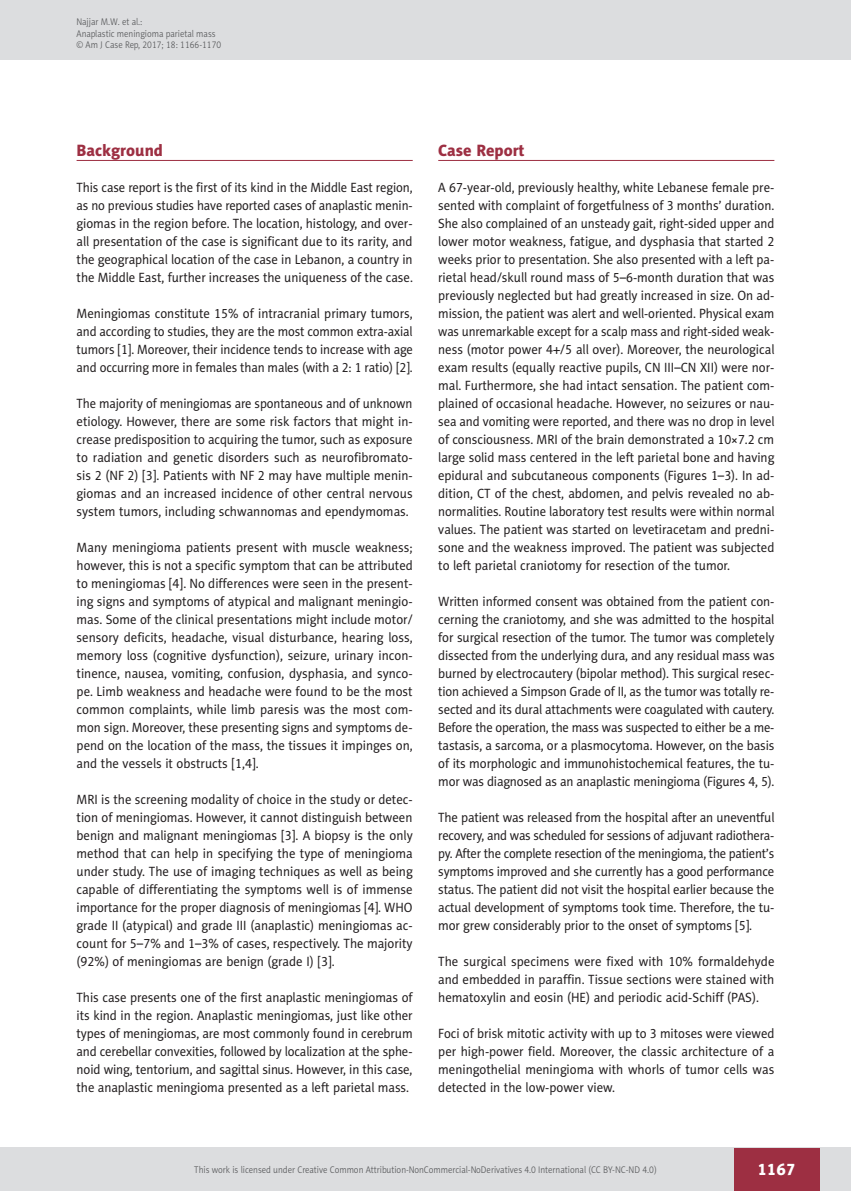
<style>
.page{position:relative;width:851px;height:1191px;background:#fff}
.page>*{position:absolute;margin:0;border:0;box-sizing:border-box;transform-origin:0 0}
.AJCR_Headline_1{font:16.5px "Naomi Sans EFN Heavy";color:#9d2f42}
.t1{font:16.5px "Naomi Sans EFN Heavy";color:#fff}
.AJCR_Body{font:13.5px/18px "Naomi Sans EFN";color:#231f20;text-align:justify;scale:.95 1}
.AJCR_Body-2{font:13.5px/18px "Naomi Sans EFN";color:#231f20;text-align:justify;scale:.94 1}
.AJCR_Body-3{font:13.5px/18px "Naomi Sans EFN";color:#231f20;text-align:justify;scale:.93 1}
.AJCR_pagina_zywa{font:9.75px/11.2px "Naomi Sans EFN Light";color:#57585a;scale:.9 1}
.AJCR_pagina_sygnatur{font:9.75px "Naomi Sans EFN Light";color:#57585a;scale:.9 1}
</style>
<div class="page">
<hr style="left:77px;top:160px;width:335px;height:1px;background:#9d2f42">
<hr style="left:438px;top:160px;width:336px;height:1px;background:#9d2f42">
<div style="left:0;top:1148px;width:850px;height:43px;background:#dcdddf"></div>
<div style="left:733px;top:1147px;width:86px;height:43px;background:#9d2f42"></div>
<div style="left:0;top:0;width:850px;height:60px;background:#dcdddf"></div>
<p class="AJCR_pagina_zywa" style="left:77px;top:16px;width:156px">Najjar M.W. et al.:<br>Anaplastic meningioma parietal mass</p>
<p class="AJCR_pagina_sygnatur" style="left:77px;top:39px;width:162px">© Am J Case Rep, 2017; 18: 1166-1170</p>
<p class="AJCR_Headline_1" style="left:77px;top:140px;width:88px">Background</p>
<p class="AJCR_Body-2" style="left:77px;top:178px;width:359px">This case report is the first of its kind in the Middle East region, as no previous studies have reported cases of anaplastic menin&shy;giomas in the region before. The location, histology, and over&shy;all presentation of the case is significant due to its rarity, and the geographical location of the case in Lebanon, a country in the Middle East, further increases the uniqueness of the case.</p>
<p class="AJCR_Body" style="left:77px;top:304px;width:355px">Meningiomas constitute 15% of intracranial primary tumors, and according to studies, they are the most common extra-axial tumors [1]. Moreover, their incidence tends to increase with age and occurring more in females than males (with a 2: 1 ratio) [2].</p>
<p class="AJCR_Body-3" style="left:77px;top:394px;width:363px">The majority of meningiomas are spontaneous and of unknown etiology. However, there are some risk factors that might in&shy;crease predisposition to acquiring the tumor, such as exposure to radiation and genetic disorders such as neurofibromato&shy;sis 2 (NF 2) [3]. Patients with NF 2 may have multiple menin&shy;giomas and an increased incidence of other central nervous system tumors, including schwannomas and ependymomas.</p>
<p class="AJCR_Body" style="left:77px;top:538px;width:355px">Many meningioma patients present with muscle weakness; however, this is not a specific symptom that can be attributed to meningiomas [4]. No differences were seen in the present&shy;ing signs and symptoms of atypical and malignant meningio&shy;mas. Some of the clinical presentations might include motor/ sensory deficits, headache, visual disturbance, hearing loss, memory loss (cognitive dysfunction), seizure, urinary incon&shy;tinence, nausea, vomiting, confusion, dysphasia, and synco&shy;pe. Limb weakness and headache were found to be the most common complaints, while limb paresis was the most com&shy;mon sign. Moreover, these presenting signs and symptoms de&shy;pend on the location of the mass, the tissues it impinges on, and the vessels it obstructs [1,4].</p>
<p class="AJCR_Body" style="left:77px;top:790px;width:355px">MRI is the screening modality of choice in the study or detec&shy;tion of meningiomas. However, it cannot distinguish between benign and malignant meningiomas [3]. A biopsy is the only method that can help in specifying the type of meningioma under study. The use of imaging techniques as well as being capable of differentiating the symptoms well is of immense importance for the proper diagnosis of meningiomas [4]. WHO grade II (atypical) and grade III (anaplastic) meningiomas ac&shy;count for 5–7% and 1–3% of cases, respectively. The majority (92%) of meningiomas are benign (grade I) [3].</p>
<p class="AJCR_Body" style="left:77px;top:988px;width:355px">This case presents one of the first anaplastic meningiomas of its kind in the region. Anaplastic meningiomas, just like other types of meningiomas, are most commonly found in cerebrum and cerebellar convexities, followed by localization at the sphe&shy;noid wing, tentorium, and sagittal sinus. However, in this case, the anaplastic meningioma presented as a left parietal mass.</p>
<p class="AJCR_Headline_1" style="left:438px;top:140px;width:88px">Case Report</p>
<p class="AJCR_Body" style="left:438px;top:178px;width:355px">A 67-year-old, previously healthy, white Lebanese female pre&shy;sented with complaint of forgetfulness of 3 months’ duration.<br>She also complained of an unsteady gait, right-sided upper and lower motor weakness, fatigue, and dysphasia that started 2 weeks prior to presentation. She also presented with a left pa&shy;rietal head/skull round mass of 5–6-month duration that was previously neglected but had greatly increased in size. On ad&shy;mission, the patient was alert and well-oriented. Physical exam was unremarkable except for a scalp mass and right-sided weak&shy;ness (motor power 4+/5 all over). Moreover, the neurological exam results (equally reactive pupils, CN III–CN XII) were nor&shy;mal. Furthermore, she had intact sensation. The patient com&shy;plained of occasional headache. However, no seizures or nau&shy;sea and vomiting were reported, and there was no drop in level of consciousness. MRI of the brain demonstrated a 10×7.2 cm large solid mass centered in the left parietal bone and having epidural and subcutaneous components (Figures 1–3). In ad&shy;dition, CT of the chest, abdomen, and pelvis revealed no ab&shy;normalities. Routine laboratory test results were within normal values. The patient was started on levetiracetam and predni&shy;sone and the weakness improved. The patient was subjected to left parietal craniotomy for resection of the tumor.</p>
<p class="AJCR_Body" style="left:438px;top:592px;width:355px">Written informed consent was obtained from the patient con&shy;cerning the craniotomy, and she was admitted to the hospital for surgical resection of the tumor. The tumor was completely dissected from the underlying dura, and any residual mass was burned by electrocautery (bipolar method). This surgical resec&shy;tion achieved a Simpson Grade of II, as the tumor was totally re&shy;sected and its dural attachments were coagulated with cautery.<br>Before the operation, the mass was suspected to either be a me&shy;tastasis, a sarcoma, or a plasmocytoma. However, on the basis of its morphologic and immunohistochemical features, the tu&shy;mor was diagnosed as an anaplastic meningioma (Figures 4, 5).</p>
<p class="AJCR_Body" style="left:438px;top:808px;width:355px">The patient was released from the hospital after an uneventful recovery, and was scheduled for sessions of adjuvant radiothera&shy;py. After the complete resection of the meningioma, the patient’s symptoms improved and she currently has a good performance status. The patient did not visit the hospital earlier because the actual development of symptoms took time. Therefore, the tu&shy;mor grew considerably prior to the onset of symptoms [5].</p>
<p class="AJCR_Body" style="left:438px;top:952px;width:355px">The surgical specimens were fixed with 10% formaldehyde and embedded in paraffin. Tissue sections were stained with hematoxylin and eosin (HE) and periodic acid-Schiff (PAS).</p>
<p class="AJCR_Body-2" style="left:438px;top:1024px;width:359px">Foci of brisk mitotic activity with up to 3 mitoses were viewed per high-power field. Moreover, the classic architecture of a meningothelial meningioma with whorls of tumor cells was detected in the low-power view.</p>
<p class="AJCR_pagina_zywa" style="left:194px;top:1164px;width:515px">This work is licensed under Creative Common Attribution-NonCommercial-NoDerivatives 4.0 International (CC BY-NC-ND 4.0)</p>
<p class="t1" style="left:757px;top:1159px;width:40px">1167</p>
</div>
